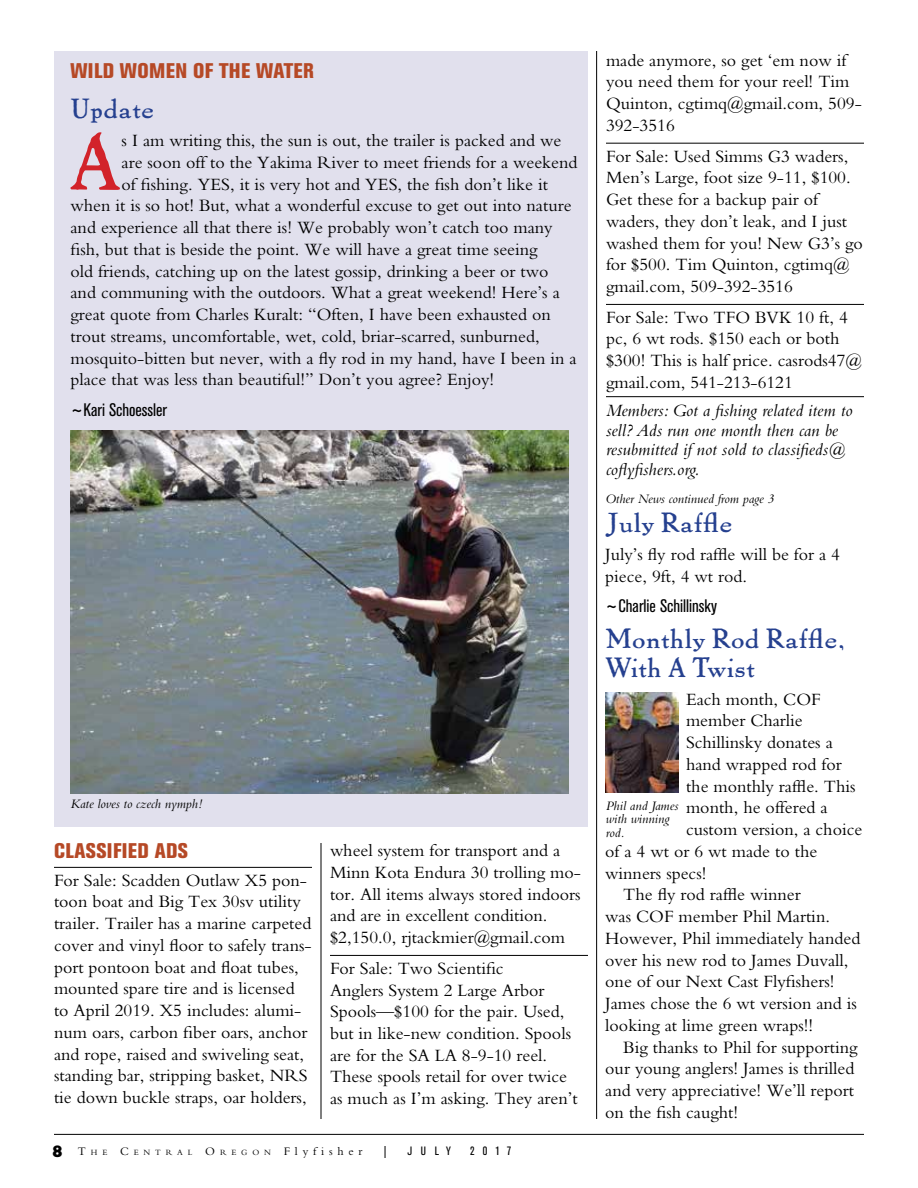
<style>
.page{position:relative;width:918px;height:1188px;background:#fff}
.page>*{position:absolute;margin:0;border:0;box-sizing:border-box;transform-origin:0 0}
.t1{font:78.15px "Pabst L";color:#d2232a}
.t2{font:27px/28.5px "Pabst L";color:#25408f}
.t3{font:800 condensed 21px "Akzidenz Grotesk BE";letter-spacing:.02em;color:#b64926}
.t4{font:18px/21.8px "Bembo";color:#000}
.t5{font:italic 18px/19.5px "Bembo";color:#000}
.t6{font:condensed 18px "Akzidenz Grotesk BE";color:#000}
.t7{font:italic 13.5px/13.5px "Bembo";color:#000}
.t8{font:condensed 12px "Akzidenz Grotesk BE";letter-spacing:.68em;color:#000}
.t9{font:8.4px "Bembo";letter-spacing:.57em;color:#000}
.s1{font-family:"Gill Sans Extra Bold Display";font-size:16.5px}
.s2{font-size:12px}
</style>
<div class="page">
<hr style="left:54px;top:1134px;width:810px;height:1px;background:#000">
<hr style="left:54px;top:867px;width:258px;height:1px;background:#000">
<hr style="left:330px;top:955px;width:258px;height:1px;background:#000">
<hr style="left:606px;top:143px;width:258px;height:1px;background:#000">
<hr style="left:606px;top:304px;width:258px;height:1px;background:#000">
<hr style="left:606px;top:396px;width:258px;height:1px;background:#000">
<hr style="left:321px;top:843px;width:1px;height:276px;background:#000">
<hr style="left:596px;top:51px;width:1px;height:1068px;background:#000">
<div style="left:54px;top:52px;width:534px;height:775px;background:#e1e0ed"></div>
<img style="left:70px;top:430px;width:499px;height:364px">
<img style="left:605px;top:692px;width:74px;height:101px">
<p class="t3" style="left:70px;top:59px;width:245px">WILD WOMEN OF THE WATER</p>
<h2 class="t2" style="left:70px;top:94px;width:85px">Update</h2>
<h1 class="t1" style="left:69px;top:111px;width:54px">A</h1>
<p class="t4" style="left:122px;top:129px;width:441px">s I am writing this, the sun is out, the trailer is packed and we</p>
<p class="t4" style="left:122px;top:151px;width:457px">are soon off to the Yakima River to meet friends for a weekend</p>
<p class="t4" style="left:122px;top:173px;width:428px">of fishing. YES, it is very hot and YES, the fish don’t like it</p>
<p class="t4" style="left:71px;top:195px;width:503px">when it is so hot! But, what a wonderful excuse to get out into nature</p>
<p class="t4" style="left:71px;top:216px;width:484px">and experience all that there is! We probably won’t catch too many</p>
<p class="t4" style="left:71px;top:238px;width:469px">fish, but that is beside the point. We will have a great time seeing</p>
<p class="t4" style="left:71px;top:260px;width:480px">old friends, catching up on the latest gossip, drinking a beer or two</p>
<p class="t4" style="left:71px;top:282px;width:491px">and communing with the outdoors. What a great weekend! Here’s a</p>
<p class="t4" style="left:71px;top:303px;width:482px">great quote from Charles Kuralt: “Often, I have been exhausted on</p>
<p class="t4" style="left:71px;top:325px;width:471px">trout streams, uncomfortable, wet, cold, briar-scarred, sunburned,</p>
<p class="t4" style="left:71px;top:347px;width:508px">mosquito-bitten but never, with a fly rod in my hand, have I been in a</p>
<p class="t4" style="left:71px;top:369px;width:425px">place that was less than beautiful!” Don’t you agree? Enjoy!</p>
<p class="t6" style="left:71px;top:400px;width:98px">~Kari Schoessler</p>
<p class="t7" style="left:70px;top:797px;width:133px">Kate loves to czech nymph!</p>
<p class="t3" style="left:54px;top:839px;width:135px">CLASSIFIED ADS</p>
<p class="t4" style="left:54px;top:869px;width:259px">For Sale: Scadden Outlaw X5 pon&shy;toon boat and Big Tex 30sv utility trailer. Trailer has a marine carpeted cover and vinyl floor to safely trans&shy;port pontoon boat and float tubes, mounted spare tire and is licensed to April 2019. X5 includes: alumi&shy;num oars, carbon fiber oars, anchor and rope, raised and swiveling seat, standing bar, stripping basket, NRS tie down buckle straps, oar holders,</p>
<p class="t4" style="left:330px;top:839px;width:253px">wheel system for transport and a Minn Kota Endura 30 trolling mo&shy;tor. All items always stored indoors and are in excellent condition. $2,150.0, rjtackmier@gmail.com</p>
<p class="t4" style="left:330px;top:957px;width:249px">For Sale: Two Scientific<br>Anglers System 2 Large Arbor<br>Spools—$100 for the pair. Used, but in like-new condition. Spools are for the SA LA 8-9-10 reel.<br>These spools retail for over twice as much as I’m asking. They aren’t</p>
<p class="t9" style="left:52px;top:1148px;width:312px"><span class="s1">8</span> <span class="s2">T</span>HE <span class="s2">C</span>ENTRAL <span class="s2">O</span>REGON <span class="s2">Flyfisher</span></p>
<p class="t8" style="left:384px;top:1145px;width:4px">|</p>
<p class="t8" style="left:407px;top:1145px;width:45px">JULY</p>
<p class="t8" style="left:470px;top:1145px;width:43px">2017</p>
<p class="t4" style="left:606px;top:49px;width:257px">made anymore, so get ‘em now if you need them for your reel! Tim<br>Quinton, cgtimq@gmail.com, 509-<br>392-3516</p>
<p class="t4" style="left:606px;top:145px;width:258px">For Sale: Used Simms G3 waders,<br>Men’s Large, foot size 9-11, $100.<br>Get these for a backup pair of waders, they don’t leak, and I just washed them for you! New G3’s go for $500. Tim Quinton, cgtimq@ gmail.com, 509-392-3516</p>
<p class="t4" style="left:606px;top:306px;width:258px">For Sale: Two TFO BVK 10 ft, 4 pc, 6 wt rods. $150 each or both $300! This is half price. casrods47@ gmail.com, 541-213-6121</p>
<p class="t5" style="left:606px;top:401px;width:248px">Members: Got a fishing related item to sell? Ads run one month then can be resubmitted if not sold to classifieds@ coflyfishers.org.</p>
<p class="t7" style="left:605px;top:491px;width:171px">Other News continued from page 3</p>
<h2 class="t2" style="left:605px;top:507px;width:129px">July Raffle</h2>
<p class="t4" style="left:605px;top:543px;width:236px">July’s fly rod raffle will be for a 4 piece, 9ft, 4 wt rod.</p>
<p class="t6" style="left:605px;top:596px;width:113px">~Charlie Schillinsky</p>
<h2 class="t2" style="left:605px;top:624px;width:242px">Monthly Rod Raffle,<br>With A Twist</h2>
<p class="t4" style="left:686px;top:688px;width:136px">Each month, COF</p>
<p class="t4" style="left:686px;top:710px;width:118px">member Charlie</p>
<p class="t4" style="left:686px;top:731px;width:148px">Schillinsky donates a</p>
<p class="t4" style="left:686px;top:753px;width:157px">hand wrapped rod for</p>
<p class="t4" style="left:686px;top:775px;width:171px">the monthly raffle. This</p>
<p class="t4" style="left:686px;top:797px;width:143px">month, he offered a</p>
<p class="t4" style="left:686px;top:818px;width:178px">custom version, a choice</p>
<p class="t4" style="left:605px;top:840px;width:214px">of a 4 wt or 6 wt made to the</p>
<p class="t4" style="left:605px;top:862px;width:103px">winners specs!</p>
<p class="t4" style="left:623px;top:884px;width:179px">The fly rod raffle winner</p>
<p class="t4" style="left:605px;top:905px;width:226px">was COF member Phil Martin.</p>
<p class="t4" style="left:605px;top:927px;width:257px">However, Phil immediately handed</p>
<p class="t4" style="left:605px;top:949px;width:245px">over his new rod to James Duvall,</p>
<p class="t4" style="left:605px;top:971px;width:231px">one of our Next Cast Flyfishers!</p>
<p class="t4" style="left:605px;top:992px;width:253px">James chose the 6 wt version and is</p>
<p class="t4" style="left:605px;top:1014px;width:209px">looking at lime green wraps!!</p>
<p class="t4" style="left:623px;top:1036px;width:236px">Big thanks to Phil for supporting</p>
<p class="t4" style="left:605px;top:1058px;width:251px">our young anglers! James is thrilled</p>
<p class="t4" style="left:605px;top:1079px;width:250px">and very appreciative! We’ll report</p>
<p class="t4" style="left:605px;top:1101px;width:134px">on the fish caught!</p>
<p class="t7" style="left:606px;top:799px;width:74px">Phil and James with winning rod.</p>
</div>
